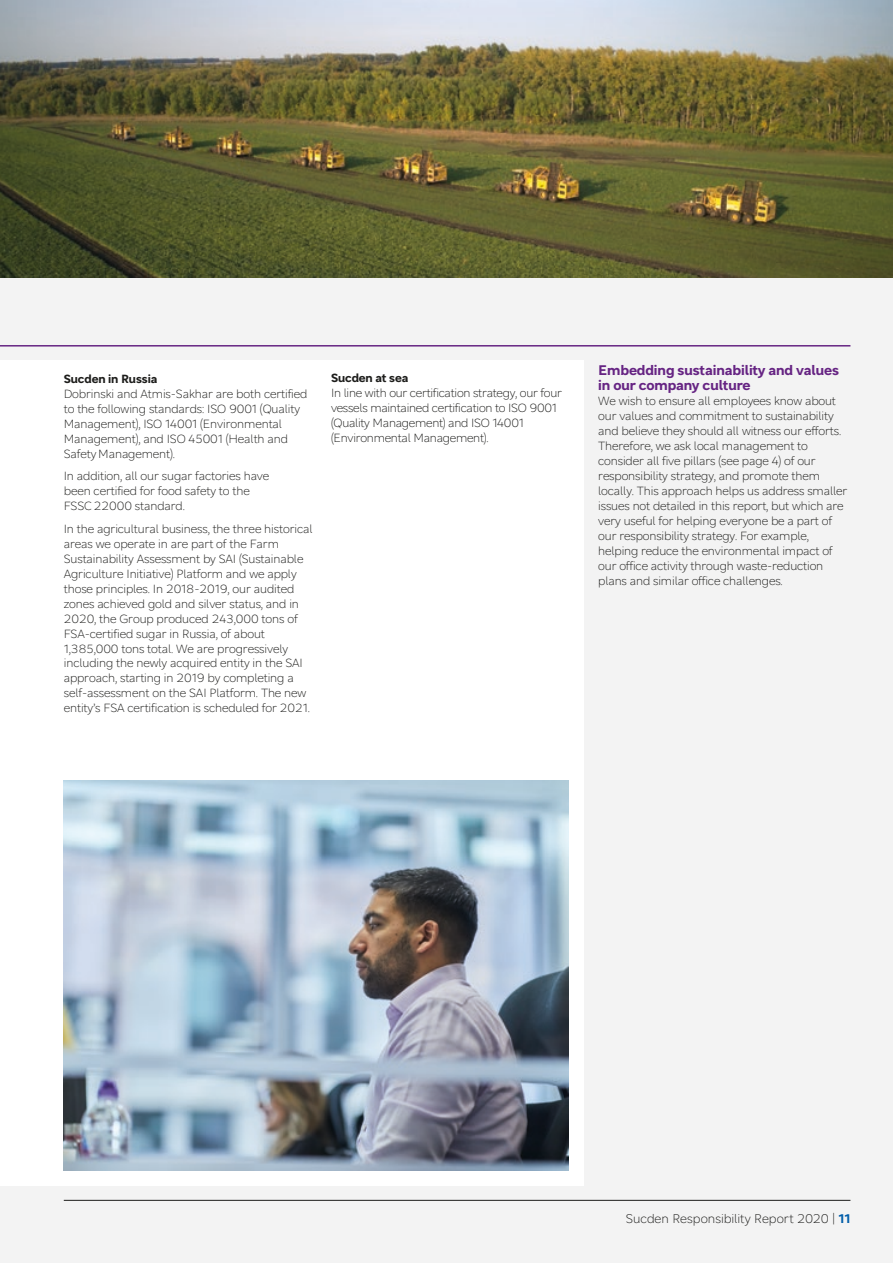
<style>
.page{position:relative;width:893px;height:1263px;background:#fff}
.page>*{position:absolute;margin:0;border:0;box-sizing:border-box;transform-origin:0 0}
.t1{font:700 15px/15px "Sucden Sans";letter-spacing:-.01em;color:#662483}
.t2{font:300 13.5px "Sucden Sans";color:#1d1d1b}
.t3{font:300 12.75px/15px "Sucden Sans";letter-spacing:-.01em;color:#1d1d1b}
.t4{font:700 12.75px "Sucden Sans";letter-spacing:-.01em;color:#1d1d1b}
.s1{font-weight:700;color:#005da9}
</style>
<div class="page">
<div style="left:0;top:278px;width:893px;height:985px;background:#f3f3f3"></div>
<div style="left:0;top:360px;width:583px;height:826px;background:#fff"></div>
<img style="left:0;top:0;width:893px;height:278px">
<img style="left:64px;top:780px;width:504px;height:390px">
<hr style="left:0;top:345px;width:850px;height:2px;background:#662483">
<hr style="left:64px;top:1200px;width:786px;height:1px;background:#1d1d1b">
<p class="t4" style="left:64px;top:369px;width:95px">Sucden in Russia</p>
<p class="t3" style="left:64px;top:385px;width:245px">Dobrinski and Atmis-Sakhar are both certified to the following standards: ISO 9001 (Quality Management), ISO 14001 (Environmental Management), and ISO 45001 (Health and Safety Management).</p>
<p class="t3" style="left:64px;top:467px;width:207px">In addition, all our sugar factories have been certified for food safety to the<br>FSSC 22000 standard.</p>
<p class="t3" style="left:64px;top:520px;width:250px">In the agricultural business, the three historical areas we operate in are part of the Farm Sustainability Assessment by SAI (Sustainable Agriculture Initiative) Platform and we apply those principles. In 2018-2019, our audited zones achieved gold and silver status, and in 2020, the Group produced 243,000 tons of FSA-certified sugar in Russia, of about 1,385,000 tons total. We are progressively including the newly acquired entity in the SAI approach, starting in 2019 by completing a self-assessment on the SAI Platform. The new entity’s FSA certification is scheduled for 2021.</p>
<p class="t4" style="left:331px;top:369px;width:79px">Sucden at sea</p>
<p class="t3" style="left:331px;top:385px;width:233px">In line with our certification strategy, our four vessels maintained certification to ISO 9001 (Quality Management) and ISO 14001 (Environmental Management).</p>
<p class="t1" style="left:598px;top:362px;width:242px">Embedding sustainability and values in our company culture</p>
<p class="t3" style="left:598px;top:392px;width:251px">We wish to ensure all employees know about our values and commitment to sustainability and believe they should all witness our efforts.<br>Therefore, we ask local management to consider all five pillars (see page 4) of our responsibility strategy, and promote them locally. This approach helps us address smaller issues not detailed in this report, but which are very useful for helping everyone be a part of our responsibility strategy. For example, helping reduce the environmental impact of our office activity through waste-reduction plans and similar office challenges.</p>
<p class="t2" style="left:626px;top:1208px;width:226px">Sucden Responsibility Report 2020 | <span class="s1">11</span></p>
</div>
